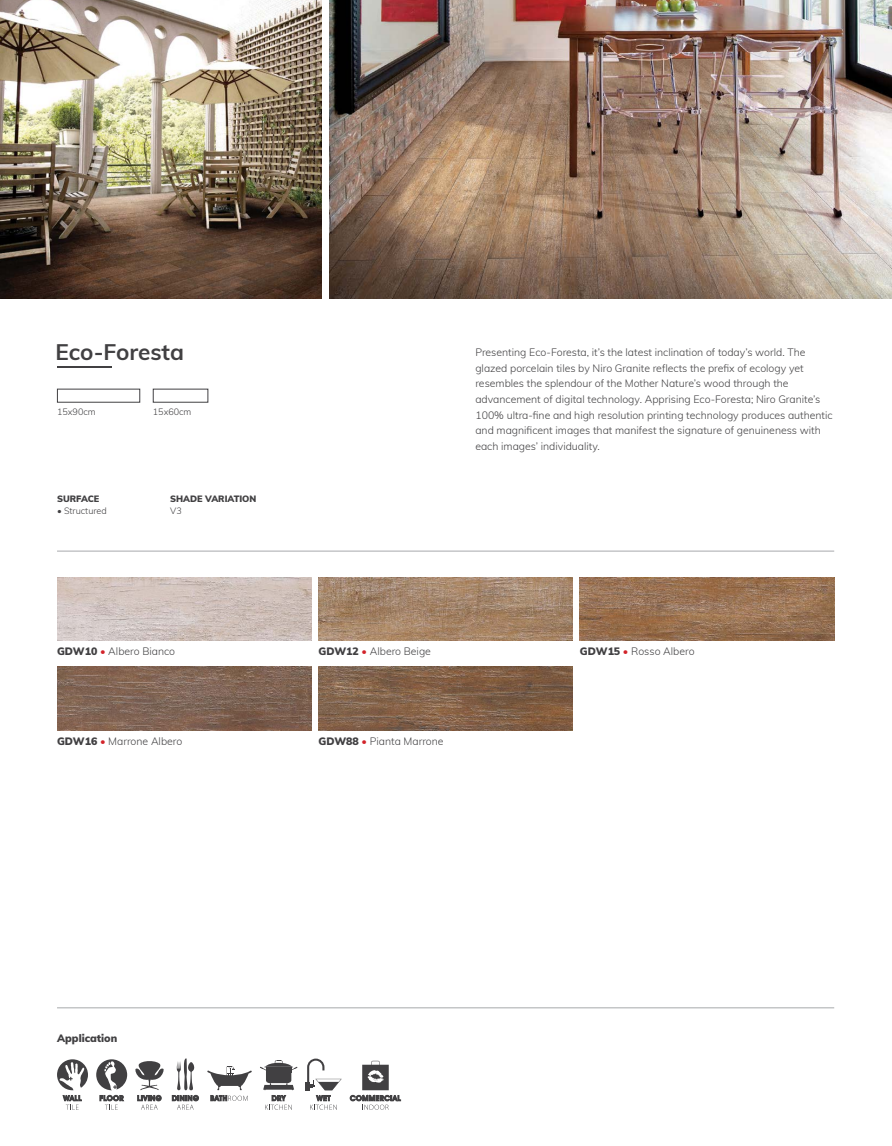
<style>
.page{position:relative;width:892px;height:1146px;background:#fff}
.page>*{position:absolute;margin:0;border:0;box-sizing:border-box;transform-origin:0 0}
.t1{font:700 22.5px "Muli";color:#414042}
.t2{font:300 10.5px/15.6px "Muli";color:#414042}
.t3{font:900 10.5px "Muli";color:#414042}
.t4{font:300 9px "Muli";color:#414042}
.t5{font:900 9px "Muli";color:#414042}
.s1{font-weight:900}
.s2{color:#d2232a}
</style>
<div class="page">
<img style="left:330px;top:0;width:562px;height:298px">
<img style="left:0;top:0;width:321px;height:298px">
<hr style="left:57px;top:1007px;width:777px;height:1px;background:#a7a9ac">
<hr style="left:57px;top:551px;width:777px;height:1px;background:#a7a9ac">
<hr style="left:57px;top:366px;width:55px;height:2px;background:#414042">
<div style="left:57px;top:389px;width:83px;height:14px;border:1px solid #414042"></div>
<div style="left:153px;top:389px;width:55px;height:14px;border:1px solid #414042"></div>
<img style="left:57px;top:577px;width:254px;height:64px">
<img style="left:318px;top:577px;width:255px;height:64px">
<img style="left:57px;top:667px;width:254px;height:63px">
<img style="left:580px;top:577px;width:254px;height:64px">
<img style="left:318px;top:667px;width:255px;height:63px">
<svg style="left:96px;top:1059px;width:31px;height:51px"></svg>
<svg style="left:57px;top:1059px;width:31px;height:51px"></svg>
<svg style="left:135px;top:1061px;width:29px;height:49px"></svg>
<svg style="left:207px;top:1066px;width:45px;height:35px"></svg>
<svg style="left:172px;top:1058px;width:27px;height:52px"></svg>
<svg style="left:306px;top:1059px;width:36px;height:51px"></svg>
<svg style="left:260px;top:1060px;width:37px;height:50px"></svg>
<svg style="left:350px;top:1061px;width:51px;height:49px"></svg>
<h1 class="t1" style="left:55px;top:338px;width:130px">Eco-Foresta</h1>
<p class="t2" style="left:475px;top:344px;width:359px">Presenting Eco-Foresta, it’s the latest inclination of today’s world. The glazed porcelain tiles by Niro Granite reflects the prefix of ecology yet resembles the splendour of the Mother Nature’s wood through the advancement of digital technology. Apprising Eco-Foresta; Niro Granite’s 100% ultra-fine and high resolution printing technology produces authentic and magnificent images that manifest the signature of genuineness with each images’ individuality.</p>
<p class="t4" style="left:57px;top:406px;width:40px">15x90cm</p>
<p class="t4" style="left:153px;top:406px;width:40px">15x60cm</p>
<p class="t5" style="left:57px;top:493px;width:44px">SURFACE</p>
<p class="t4" style="left:57px;top:505px;width:51px">• Structured</p>
<p class="t5" style="left:170px;top:493px;width:88px">SHADE VARIATION</p>
<p class="t4" style="left:170px;top:505px;width:13px">V3</p>
<p class="t2" style="left:57px;top:644px;width:120px"><span class="s1">GDW10</span> <span class="s2">•</span> Albero Bianco</p>
<p class="t2" style="left:318px;top:644px;width:114px"><span class="s1">GDW12</span> <span class="s2">•</span> Albero Beige</p>
<p class="t2" style="left:580px;top:644px;width:116px"><span class="s1">GDW15</span> <span class="s2">•</span> Rosso Albero</p>
<p class="t2" style="left:57px;top:733px;width:127px"><span class="s1">GDW16</span> <span class="s2">•</span> Marrone Albero</p>
<p class="t2" style="left:318px;top:733px;width:127px"><span class="s1">GDW88</span> <span class="s2">•</span> Pianta Marrone</p>
<p class="t3" style="left:57px;top:1031px;width:62px">Application</p>
</div>
